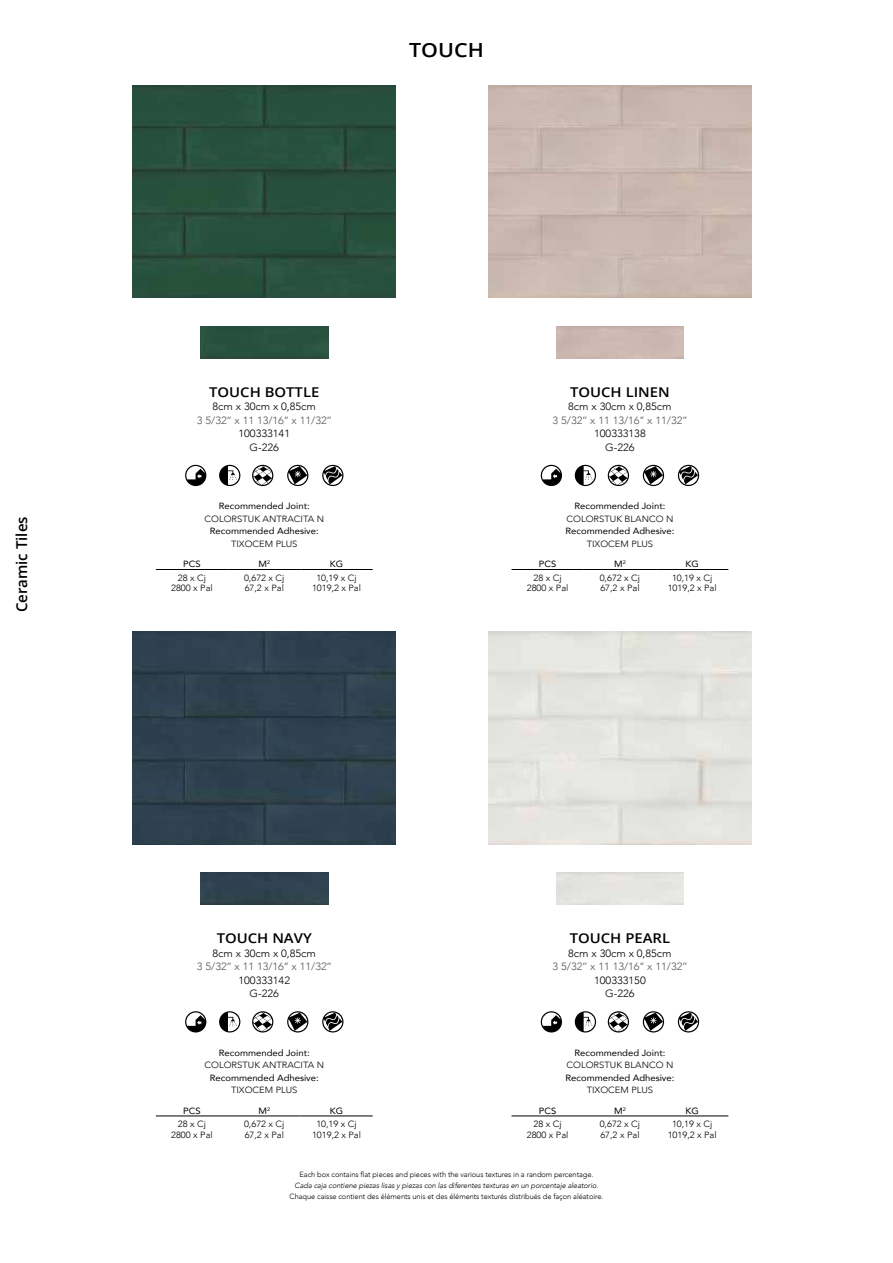
<style>
.page{position:relative;width:893px;height:1263px;background:#fff}
.page>*{position:absolute;margin:0;border:0;box-sizing:border-box;transform-origin:0 0}
.t1{font:600 19.5px "Open Sans";color:#000;scale:1.1 1}
.t2{font:600 15px "Open Sans";color:#000}
.t3{font:600 13.5px "Open Sans";color:#000;scale:1.1 1}
.t4{font:300 10.5px/13.5px "Avenir";color:#000;text-align:center;scale:1.05 1}
.t5{font:300 10.5px "Avenir";color:#575756;scale:1.05 1}
.t6{font:300 9px/10.8px "Avenir";color:#000;text-align:center;scale:1.05 1}
.t7{font:9px "Avenir";color:#000;scale:1.05 1}
.t8{font:300 7.5px "Avenir";letter-spacing:-.01em;color:#000}
.t9{font:italic 300 7.5px "Avenir";letter-spacing:-.01em;color:#000}
</style>
<div class="page">
<hr style="left:156px;top:569px;width:72px;height:1px;background:#000">
<hr style="left:228px;top:569px;width:72px;height:1px;background:#000">
<hr style="left:300px;top:569px;width:73px;height:1px;background:#000">
<hr style="left:156px;top:1116px;width:72px;height:1px;background:#000">
<hr style="left:228px;top:1116px;width:72px;height:1px;background:#000">
<hr style="left:300px;top:1116px;width:73px;height:1px;background:#000">
<hr style="left:511px;top:569px;width:73px;height:1px;background:#000">
<hr style="left:584px;top:569px;width:72px;height:1px;background:#000">
<hr style="left:656px;top:569px;width:72px;height:1px;background:#000">
<hr style="left:511px;top:1116px;width:73px;height:1px;background:#000">
<hr style="left:584px;top:1116px;width:72px;height:1px;background:#000">
<hr style="left:656px;top:1116px;width:72px;height:1px;background:#000">
<img style="left:133px;top:85px;width:263px;height:213px">
<img style="left:133px;top:631px;width:263px;height:213px">
<img style="left:488px;top:85px;width:264px;height:213px">
<div style="left:200px;top:326px;width:128px;height:32px;background:#28503e"></div>
<div style="left:200px;top:872px;width:128px;height:32px;background:#2f424f"></div>
<svg style="left:219px;top:465px;width:21px;height:21px"></svg>
<svg style="left:185px;top:465px;width:21px;height:21px"></svg>
<svg style="left:287px;top:465px;width:21px;height:21px"></svg>
<svg style="left:252px;top:465px;width:21px;height:21px"></svg>
<svg style="left:322px;top:465px;width:21px;height:21px"></svg>
<svg style="left:219px;top:1011px;width:21px;height:21px"></svg>
<svg style="left:185px;top:1011px;width:21px;height:21px"></svg>
<svg style="left:287px;top:1011px;width:21px;height:21px"></svg>
<svg style="left:252px;top:1011px;width:21px;height:21px"></svg>
<svg style="left:322px;top:1011px;width:21px;height:21px"></svg>
<svg style="left:575px;top:465px;width:21px;height:21px"></svg>
<svg style="left:541px;top:465px;width:21px;height:21px"></svg>
<svg style="left:643px;top:465px;width:21px;height:21px"></svg>
<svg style="left:608px;top:465px;width:21px;height:21px"></svg>
<svg style="left:678px;top:465px;width:21px;height:21px"></svg>
<svg style="left:575px;top:1011px;width:21px;height:21px"></svg>
<svg style="left:541px;top:1011px;width:21px;height:21px"></svg>
<svg style="left:643px;top:1011px;width:21px;height:21px"></svg>
<svg style="left:608px;top:1011px;width:21px;height:21px"></svg>
<svg style="left:678px;top:1011px;width:21px;height:21px"></svg>
<h2 class="t2" style="left:11px;top:612px;width:97px;rotate:-90deg">Ceramic Tiles</h2>
<h1 class="t1" style="left:409px;top:36px;width:69px">TOUCH</h1>
<h3 class="t3" style="left:209px;top:383px;width:102px">TOUCH BOTTLE</h3>
<p class="t4" style="left:213px;top:400px;width:100px">8cm x 30cm x 0,85cm</p>
<p class="t5" style="left:197px;top:414px;width:130px">3 5/32’’ x 11 13/16’’ x 11/32’’</p>
<p class="t4" style="left:238px;top:427px;width:51px">100333141<br>G-226</p>
<p class="t7" style="left:219px;top:499px;width:88px">Recommended Joint:</p>
<p class="t6" style="left:204px;top:513px;width:115px">COLORSTUK ANTRACITA N</p>
<p class="t7" style="left:210px;top:524px;width:105px">Recommended Adhesive:</p>
<p class="t6" style="left:231px;top:538px;width:65px">TIXOCEM PLUS</p>
<p class="t7" style="left:183px;top:557px;width:18px">PCS</p>
<p class="t7" style="left:258px;top:557px;width:13px">M<sup>2</sup></p>
<p class="t7" style="left:330px;top:557px;width:14px">KG</p>
<p class="t6" style="left:171px;top:572px;width:41px">28 x Cj<br>2800 x Pal</p>
<p class="t6" style="left:244px;top:572px;width:40px;text-align:left">0,672 x Cj<br>67,2 x Pal</p>
<p class="t6" style="left:312px;top:572px;width:48px">10,19 x Cj<br>1019,2 x Pal</p>
<h3 class="t3" style="left:570px;top:383px;width:92px">TOUCH LINEN</h3>
<p class="t4" style="left:568px;top:400px;width:100px">8cm x 30cm x 0,85cm</p>
<p class="t5" style="left:553px;top:414px;width:130px">3 5/32’’ x 11 13/16’’ x 11/32’’</p>
<p class="t4" style="left:594px;top:427px;width:51px">100333138<br>G-226</p>
<p class="t7" style="left:574px;top:499px;width:88px">Recommended Joint:</p>
<p class="t6" style="left:566px;top:513px;width:103px">COLORSTUK BLANCO N</p>
<p class="t7" style="left:565px;top:524px;width:105px">Recommended Adhesive:</p>
<p class="t6" style="left:587px;top:538px;width:65px">TIXOCEM PLUS</p>
<p class="t7" style="left:539px;top:557px;width:18px">PCS</p>
<p class="t7" style="left:614px;top:557px;width:13px">M<sup>2</sup></p>
<p class="t7" style="left:686px;top:557px;width:14px">KG</p>
<p class="t6" style="left:527px;top:572px;width:41px">28 x Cj<br>2800 x Pal</p>
<p class="t6" style="left:600px;top:572px;width:40px;text-align:left">0,672 x Cj<br>67,2 x Pal</p>
<p class="t6" style="left:668px;top:572px;width:48px">10,19 x Cj<br>1019,2 x Pal</p>
<h3 class="t3" style="left:217px;top:929px;width:88px">TOUCH NAVY</h3>
<p class="t4" style="left:213px;top:946px;width:100px">8cm x 30cm x 0,85cm</p>
<p class="t5" style="left:197px;top:960px;width:130px">3 5/32’’ x 11 13/16’’ x 11/32’’</p>
<p class="t4" style="left:238px;top:973px;width:51px">100333142<br>G-226</p>
<p class="t7" style="left:219px;top:1045px;width:88px">Recommended Joint:</p>
<p class="t6" style="left:204px;top:1060px;width:115px">COLORSTUK ANTRACITA N</p>
<p class="t7" style="left:210px;top:1070px;width:105px">Recommended Adhesive:</p>
<p class="t6" style="left:231px;top:1085px;width:65px">TIXOCEM PLUS</p>
<p class="t7" style="left:183px;top:1103px;width:18px">PCS</p>
<p class="t7" style="left:258px;top:1103px;width:13px">M<sup>2</sup></p>
<p class="t7" style="left:330px;top:1103px;width:14px">KG</p>
<p class="t6" style="left:171px;top:1118px;width:41px">28 x Cj<br>2800 x Pal</p>
<p class="t6" style="left:244px;top:1118px;width:40px;text-align:left">0,672 x Cj<br>67,2 x Pal</p>
<p class="t6" style="left:312px;top:1118px;width:48px">10,19 x Cj<br>1019,2 x Pal</p>
<h3 class="t3" style="left:570px;top:929px;width:93px">TOUCH PEARL</h3>
<p class="t4" style="left:568px;top:946px;width:100px">8cm x 30cm x 0,85cm</p>
<p class="t5" style="left:553px;top:960px;width:130px">3 5/32’’ x 11 13/16’’ x 11/32’’</p>
<p class="t4" style="left:594px;top:973px;width:51px">100333150<br>G-226</p>
<p class="t7" style="left:574px;top:1045px;width:88px">Recommended Joint:</p>
<p class="t6" style="left:566px;top:1060px;width:103px">COLORSTUK BLANCO N</p>
<p class="t7" style="left:565px;top:1070px;width:105px">Recommended Adhesive:</p>
<p class="t6" style="left:587px;top:1085px;width:65px">TIXOCEM PLUS</p>
<p class="t7" style="left:539px;top:1103px;width:18px">PCS</p>
<p class="t7" style="left:614px;top:1103px;width:13px">M<sup>2</sup></p>
<p class="t7" style="left:686px;top:1103px;width:14px">KG</p>
<p class="t6" style="left:527px;top:1118px;width:41px">28 x Cj<br>2800 x Pal</p>
<p class="t6" style="left:600px;top:1118px;width:40px;text-align:left">0,672 x Cj<br>67,2 x Pal</p>
<p class="t6" style="left:668px;top:1118px;width:48px">10,19 x Cj<br>1019,2 x Pal</p>
<p class="t8" style="left:299px;top:1170px;width:295px">Each box contains flat pieces and pieces with the various textures in a random percentage.</p>
<p class="t9" style="left:295px;top:1181px;width:305px">Cada caja contiene piezas lisas y piezas con las diferentes texturas en un porcentaje aleatorio.</p>
<p class="t8" style="left:289px;top:1192px;width:316px">Chaque caisse contient des éléments unis et des éléments texturés distribués de façon aléatoire.</p>
</div>
